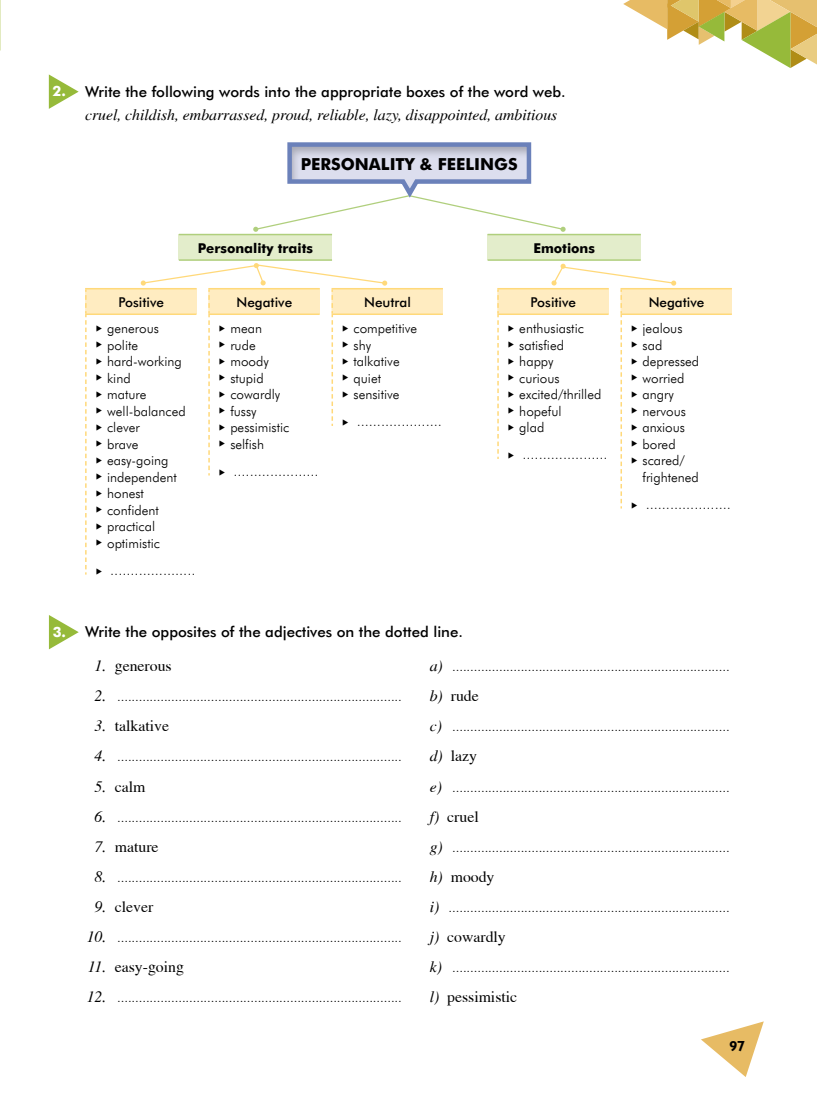
<style>
.page{position:relative;width:817px;height:1098px;background:#fff}
.page>*{position:absolute;margin:0;border:0;box-sizing:border-box;transform-origin:0 0}
.t1{font:16.5px "Futura HU Bold";color:#000}
.t2{font:15.75px "Toronto";color:#000}
.t3{font:italic 15.75px "Toronto";color:#000}
.t4{font:15px "Futura Med HU Medium";color:#000}
.t5{font:14.55px "Humanist 521 HU Bold";color:#000}
.t6{font:14.25px "Futura HU Bold";color:#fff}
.t7{font:13.5px/16.5px "Futura Lt HU Light";color:#000}
.t8{font:13.5px "Futura Med HU Medium";color:#000}
.t9{font:13.5px "Futura HU Bold";color:#000}
.t10{font:12px "Toronto";color:#000}
.t11{font:12px "Futura Lt HU Light";color:#000}
.s1{font-style:italic}
.s2{font-style:italic;font-size:15.75px}
</style>
<div class="page">
<svg style="left:49px;top:74px;width:30px;height:35px"></svg>
<svg style="left:49px;top:615px;width:30px;height:34px"></svg>
<div style="left:86px;top:288px;width:110px;height:26px;background:#ffecc1"></div>
<hr style="left:85px;top:288px;width:111px;height:1px;background:#ffd97a">
<hr style="left:85px;top:313px;width:111px;height:2px;background:#ffd97a">
<svg style="left:85px;top:289px;width:2px;height:285px"></svg>
<div style="left:332px;top:288px;width:111px;height:26px;background:#ffecc1"></div>
<hr style="left:331px;top:288px;width:112px;height:1px;background:#ffd97a">
<hr style="left:331px;top:313px;width:112px;height:2px;background:#ffd97a">
<div style="left:498px;top:288px;width:110px;height:26px;background:#ffecc1"></div>
<hr style="left:497px;top:288px;width:111px;height:1px;background:#ffd97a">
<hr style="left:497px;top:313px;width:111px;height:2px;background:#ffd97a">
<svg style="left:497px;top:289px;width:1px;height:170px"></svg>
<div style="left:621px;top:288px;width:110px;height:26px;background:#ffecc1"></div>
<hr style="left:620px;top:288px;width:111px;height:1px;background:#ffd97a">
<hr style="left:620px;top:313px;width:111px;height:2px;background:#ffd97a">
<div style="left:179px;top:234px;width:153px;height:26px;background:#e3edcb"></div>
<hr style="left:179px;top:234px;width:153px;height:1px;background:#b0cf7d">
<hr style="left:179px;top:259px;width:153px;height:2px;background:#b0cf7d">
<div style="left:487px;top:234px;width:153px;height:26px;background:#e3edcb"></div>
<hr style="left:487px;top:234px;width:153px;height:1px;background:#b0cf7d">
<hr style="left:487px;top:259px;width:153px;height:2px;background:#b0cf7d">
<svg style="left:253px;top:142px;width:312px;height:90px"></svg>
<svg style="left:701px;top:1021px;width:62px;height:55px"></svg>
<svg style="left:0;top:0;width:1px;height:51px"></svg>
<svg style="left:623px;top:0;width:193px;height:68px"></svg>
<svg style="left:141px;top:263px;width:246px;height:213px"></svg>
<svg style="left:551px;top:263px;width:125px;height:246px"></svg>
<p class="t6" style="left:53px;top:82px;width:15px">2.</p>
<p class="t4" style="left:85px;top:82px;width:482px">Write the following words into the appropriate boxes of the word web.</p>
<h2 class="t3" style="left:85px;top:106px;width:473px">cruel, childish, embarrassed, proud, reliable, lazy, disappointed, ambitious</h2>
<h1 class="t1" style="left:301px;top:154px;width:218px">PERSONALITY &amp; FEELINGS</h1>
<p class="t9" style="left:198px;top:239px;width:117px">Personality traits</p>
<p class="t9" style="left:533px;top:239px;width:63px">Emotions</p>
<p class="t8" style="left:118px;top:293px;width:47px">Positive</p>
<p class="t7" style="left:107px;top:320px;width:80px">generous polite hard-working kind<br>mature well-balanced clever<br>brave easy-going independent honest confident practical optimistic</p>
<p class="t11" style="left:111px;top:563px;width:86px">.....................</p>
<p class="t8" style="left:236px;top:293px;width:57px">N egative</p>
<p class="t7" style="left:230px;top:320px;width:60px">mean rude moody stupid cowardly fussy pessimistic selfish</p>
<p class="t11" style="left:234px;top:464px;width:86px">.....................</p>
<p class="t8" style="left:364px;top:293px;width:48px">Neutral</p>
<p class="t7" style="left:353px;top:320px;width:65px">competitive shy talkative quiet sensitive</p>
<p class="t11" style="left:357px;top:414px;width:86px">.....................</p>
<p class="t8" style="left:530px;top:293px;width:47px">Positive</p>
<p class="t7" style="left:519px;top:320px;width:84px">enthusiastic satisfied happy<br>curious excited/thrilled hopeful<br>glad</p>
<p class="t11" style="left:522px;top:447px;width:86px">.....................</p>
<p class="t8" style="left:648px;top:293px;width:57px">N egative</p>
<p class="t7" style="left:642px;top:320px;width:58px">jealous sad depressed worried angry nervous anxious bored scared/ frightened</p>
<p class="t11" style="left:646px;top:497px;width:86px">.....................</p>
<p class="t6" style="left:53px;top:622px;width:15px">3.</p>
<p class="t4" style="left:85px;top:622px;width:379px">Write the opposites of the adjectives on the dotted line.</p>
<h2 class="t2" style="left:94px;top:657px;width:79px"><span class="s1">1.</span> generous</h2>
<p class="t10" style="left:429px;top:660px;width:301px"><span class="s2">a)</span> .............................................................................</p>
<p class="t10" style="left:94px;top:690px;width:308px"><span class="s2">2.</span> ...............................................................................</p>
<h2 class="t2" style="left:429px;top:687px;width:50px"><span class="s1">b)</span> rude</h2>
<h2 class="t2" style="left:94px;top:717px;width:76px"><span class="s1">3.</span> talkative</h2>
<p class="t10" style="left:429px;top:720px;width:301px"><span class="s2">c)</span> .............................................................................</p>
<p class="t10" style="left:94px;top:750px;width:308px"><span class="s2">4.</span> ...............................................................................</p>
<h2 class="t2" style="left:429px;top:747px;width:49px"><span class="s1">d)</span> lazy</h2>
<h2 class="t2" style="left:94px;top:777px;width:52px"><span class="s1">5.</span> calm</h2>
<p class="t10" style="left:429px;top:780px;width:301px"><span class="s2">e)</span> .............................................................................</p>
<p class="t10" style="left:94px;top:810px;width:308px"><span class="s2">6.</span> ...............................................................................</p>
<h2 class="t2" style="left:429px;top:807px;width:50px"><span class="s1">f)</span> cruel</h2>
<h2 class="t2" style="left:94px;top:837px;width:65px"><span class="s1">7.</span> mature</h2>
<p class="t10" style="left:429px;top:840px;width:301px"><span class="s2">g)</span> .............................................................................</p>
<p class="t10" style="left:94px;top:870px;width:308px"><span class="s2">8.</span> ...............................................................................</p>
<h2 class="t2" style="left:429px;top:867px;width:66px"><span class="s1">h)</span> moody</h2>
<h2 class="t2" style="left:94px;top:897px;width:60px"><span class="s1">9.</span> clever</h2>
<p class="t10" style="left:429px;top:900px;width:301px"><span class="s2">i)</span> ..............................................................................</p>
<p class="t10" style="left:87px;top:930px;width:316px"><span class="s2">10.</span> ...............................................................................</p>
<h2 class="t2" style="left:429px;top:927px;width:78px"><span class="s1">j)</span> cowardly</h2>
<h2 class="t2" style="left:88px;top:957px;width:98px"><span class="s1">11.</span> easy-going</h2>
<p class="t10" style="left:429px;top:960px;width:301px"><span class="s2">k)</span> .............................................................................</p>
<p class="t10" style="left:87px;top:990px;width:316px"><span class="s2">12.</span> ...............................................................................</p>
<h2 class="t2" style="left:429px;top:987px;width:89px"><span class="s1">l)</span> pessimistic</h2>
<p class="t5" style="left:729px;top:1036px;width:17px">97</p>
</div>
